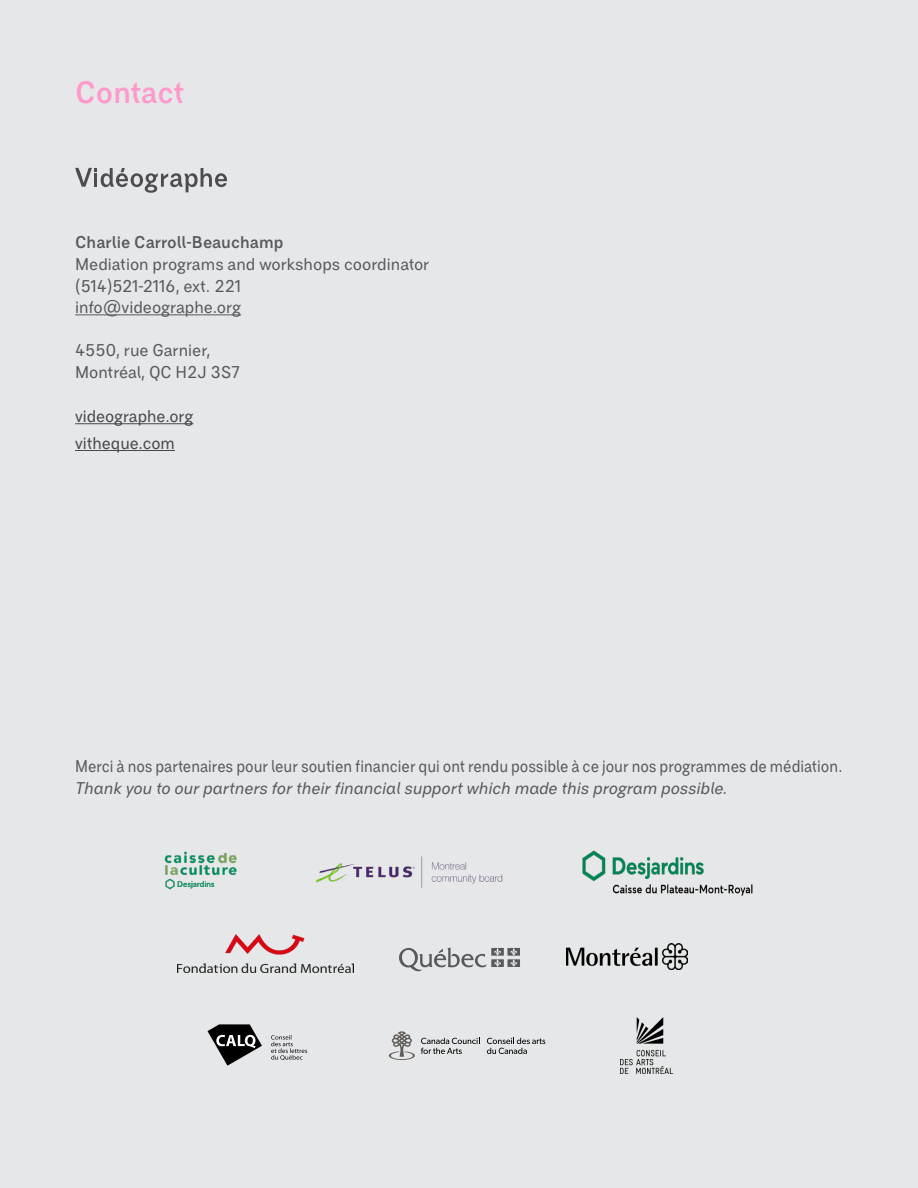
<style>
.page{position:relative;width:918px;height:1188px;background:#e6e7e8}
.page>*{position:absolute;margin:0;border:0;box-sizing:border-box;transform-origin:0 0}
.t1{font:700 30px "Videographe LM";letter-spacing:-.01em;color:#f9c}
.t2{font:16.5px/21.6px "Videographe RB";color:#58595b}
.t3{font:16.5px "Videographe RB";color:#58595b;scale:.92 1}
.t4{font:italic 16.5px "Videographe RB";color:#58595b}
.t5{font:16.5px/26.7px "Videographe RB";color:#46494d}
.t6{font:700 16.5px "Videographe LM";color:#58595b}
</style>
<div class="page">
<hr style="left:75px;top:314px;width:166px;height:1px;background:#58595b">
<hr style="left:75px;top:423px;width:118px;height:1px;background:#46494d">
<hr style="left:75px;top:450px;width:100px;height:1px;background:#46494d">
<svg style="left:75px;top:168px;width:152px;height:25px"></svg>
<img style="left:316px;top:856px;width:187px;height:32px">
<img style="left:582px;top:851px;width:171px;height:44px">
<img style="left:164px;top:851px;width:73px;height:39px">
<svg style="left:487px;top:1038px;width:58px;height:16px"></svg>
<svg style="left:389px;top:1031px;width:91px;height:29px"></svg>
<svg style="left:271px;top:1035px;width:36px;height:25px"></svg>
<svg style="left:208px;top:1024px;width:54px;height:42px"></svg>
<img style="left:621px;top:1018px;width:52px;height:56px">
<img style="left:178px;top:934px;width:176px;height:39px">
<img style="left:566px;top:944px;width:121px;height:25px">
<svg style="left:399px;top:948px;width:121px;height:24px"></svg>
<h1 class="t1" style="left:75px;top:73px;width:111px">Contact</h1>
<p class="t6" style="left:75px;top:232px;width:210px">Charlie Carroll-Beauchamp</p>
<p class="t2" style="left:75px;top:253px;width:356px">Mediation programs and workshops coordinator (514)521-2116, ext. 221<br>info@videographe.org</p>
<p class="t2" style="left:75px;top:339px;width:166px">4550, rue Garnier,<br>Montréal, QC H2J 3S7</p>
<p class="t5" style="left:75px;top:403px;width:120px">videographe.org vitheque.com</p>
<p class="t3" style="left:75px;top:756px;width:836px">Merci à nos partenaires pour leur soutien financier qui ont rendu possible à ce jour nos programmes de médiation.</p>
<p class="t4" style="left:75px;top:778px;width:654px">Thank you to our partners for their financial support which made this program possible.</p>
</div>
